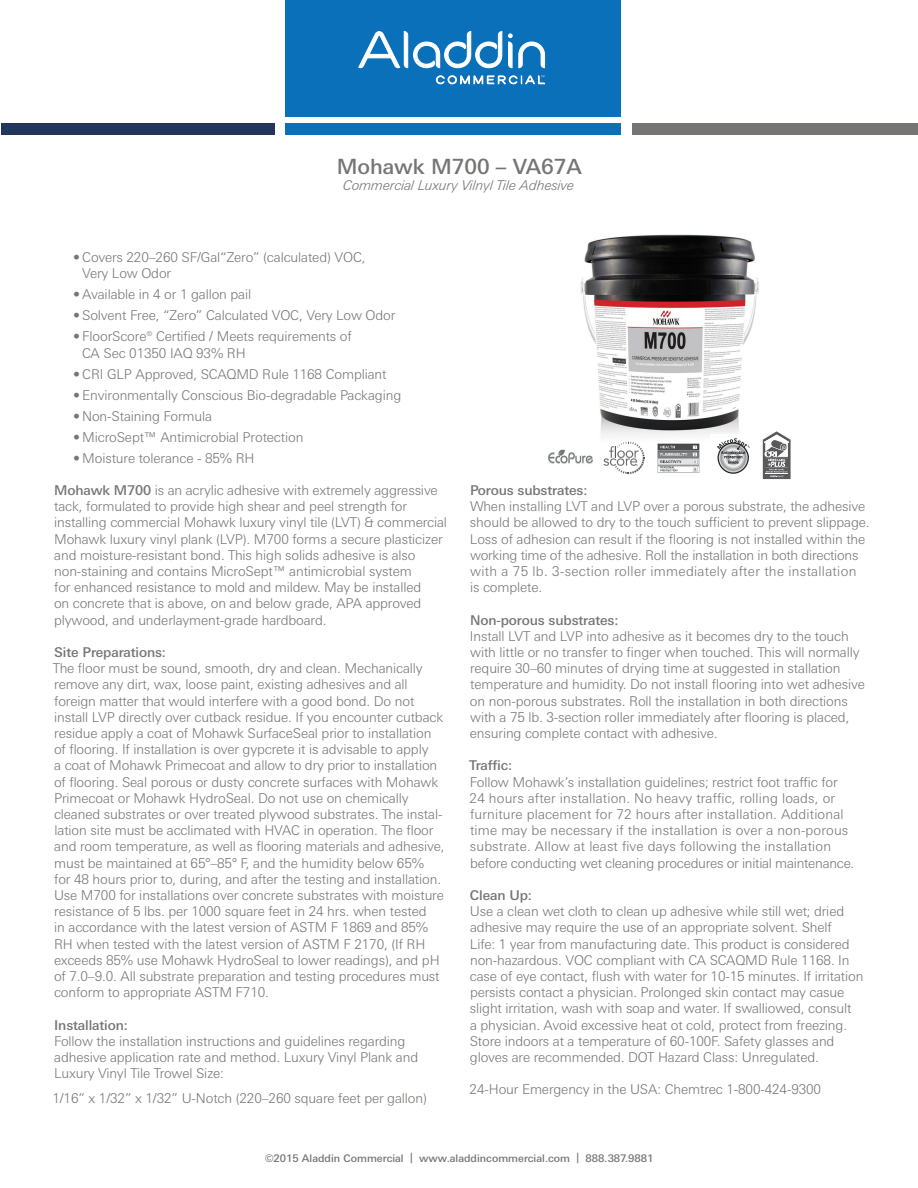
<style>
.page{position:relative;width:918px;height:1188px;background:#fff}
.page>*{position:absolute;margin:0;border:0;box-sizing:border-box;transform-origin:0 0}
.t1{font:500 21px "Linotype Univers Basic";color:#767574}
.t2{font:300 13.5px/16.2px "Linotype Univers Basic";letter-spacing:-.01em;color:#767574}
.t3{font:300 13.5px "Linotype Univers Basic";letter-spacing:.01em;color:#767574}
.t4{font:500 13.5px "Linotype Univers Basic";letter-spacing:-.01em;color:#767574}
.t5{font:300 13.5px "Linotype Univers Basic";letter-spacing:.02em;color:#767574}
.t6{font:italic 300 13.5px "Linotype Univers Basic";color:#767574}
.t7{font:500 10.5px "Linotype Univers Basic";color:#767574}
.s1{font-weight:500}
</style>
<div class="page">
<div style="left:286px;top:0;width:335px;height:117px;background:#0970b9"></div>
<div style="left:286px;top:124px;width:335px;height:11px;background:#0970b9"></div>
<div style="left:1px;top:124px;width:274px;height:11px;background:#22365c"></div>
<div style="left:632px;top:124px;width:286px;height:11px;background:#767574"></div>
<svg style="left:358px;top:31px;width:187px;height:54px"></svg>
<img style="left:580px;top:234px;width:183px;height:229px">
<img style="left:548px;top:447px;width:47px;height:17px">
<svg style="left:604px;top:442px;width:41px;height:32px"></svg>
<img style="left:658px;top:444px;width:42px;height:29px">
<img style="left:711px;top:435px;width:44px;height:39px">
<svg style="left:763px;top:431px;width:28px;height:48px"></svg>
<p class="t1" style="left:337px;top:154px;width:247px">Mohawk M700 – VA67A</p>
<p class="t6" style="left:343px;top:177px;width:233px">Commercial Luxury Vilnyl Tile Adhesive</p>
<p class="t2" style="left:73px;top:249px;width:294px">• Covers 220–260 SF/Gal“Zero” (calculated) VOC,</p>
<p class="t2" style="left:82px;top:265px;width:91px">Very Low Odor</p>
<p class="t2" style="left:73px;top:286px;width:180px">• Available in 4 or 1 gallon pail</p>
<p class="t2" style="left:73px;top:307px;width:324px">• Solvent Free, “Zero” Calculated VOC, Very Low Odor</p>
<p class="t2" style="left:73px;top:328px;width:280px">• FloorScore® Certified / Meets requirements of</p>
<p class="t2" style="left:82px;top:345px;width:165px">CA Sec 01350 IAQ 93% RH</p>
<p class="t2" style="left:73px;top:366px;width:315px">• CRI GLP Approved, SCAQMD Rule 1168 Compliant</p>
<p class="t2" style="left:73px;top:387px;width:330px">• Environmentally Conscious Bio-degradable Packaging</p>
<p class="t2" style="left:73px;top:408px;width:141px">• Non-Staining Formula</p>
<p class="t2" style="left:73px;top:429px;width:232px">• MicroSept™ Antimicrobial Protection</p>
<p class="t2" style="left:73px;top:450px;width:183px">• Moisture tolerance - 85% RH</p>
<p class="t2" style="left:54px;top:482px;width:385px"><span class="s1">Mohawk M700</span> is an acrylic adhesive with extremely aggressive</p>
<p class="t2" style="left:54px;top:498px;width:354px">tack, formulated to provide high shear and peel strength for</p>
<p class="t2" style="left:54px;top:514px;width:394px">installing commercial Mohawk luxury vinyl tile (LVT) &amp; commercial</p>
<p class="t2" style="left:54px;top:531px;width:390px">Mohawk luxury vinyl plank (LVP). M700 forms a secure plasticizer</p>
<p class="t2" style="left:54px;top:547px;width:363px">and moisture-resistant bond. This high solids adhesive is also</p>
<p class="t2" style="left:54px;top:563px;width:359px">non-staining and contains MicroSept™ antimicrobial system</p>
<p class="t2" style="left:54px;top:579px;width:369px">for enhanced resistance to mold and mildew. May be installed</p>
<p class="t2" style="left:54px;top:595px;width:369px">on concrete that is above, on and below grade, APA approved</p>
<p class="t2" style="left:54px;top:612px;width:274px">plywood, and underlayment-grade hardboard.</p>
<p class="t4" style="left:54px;top:644px;width:113px">Site Preparations:</p>
<p class="t2" style="left:53px;top:660px;width:371px">The floor must be sound, smooth, dry and clean. Mechanically</p>
<p class="t2" style="left:54px;top:676px;width:392px">remove any dirt, wax, loose paint, existing adhesives and all foreign matter that would interfere with a good bond. Do not install LVP directly over cutback residue. If you encounter cutback residue apply a coat of Mohawk SurfaceSeal prior to installation of flooring. If installation is over gypcrete it is advisable to apply<br>a coat of Mohawk Primecoat and allow to dry prior to installation of flooring. Seal porous or dusty concrete surfaces with Mohawk Primecoat or Mohawk HydroSeal. Do not use on chemically cleaned substrates or over treated plywood substrates. The instal&shy;lation site must be acclimated with HVAC in operation. The floor and room temperature, as well as flooring materials and adhesive, must be maintained at 65°–85° F, and the humidity below 65%<br>for 48 hours prior to, during, and after the testing and installation.<br>Use M700 for installations over concrete substrates with moisture resistance of 5 lbs. per 1000 square feet in 24 hrs. when tested<br>in accordance with the latest version of ASTM F 1869 and 85% RH when tested with the latest version of ASTM F 2170, (If RH exceeds 85% use Mohawk HydroSeal to lower readings), and pH of 7.0–9.0. All substrate preparation and testing procedures must conform to appropriate ASTM F710.</p>
<p class="t4" style="left:54px;top:1017px;width:75px">Installation:</p>
<p class="t2" style="left:54px;top:1033px;width:353px">Follow the installation instructions and guidelines regarding</p>
<p class="t2" style="left:54px;top:1049px;width:365px">adhesive application rate and method. Luxury Vinyl Plank and</p>
<p class="t2" style="left:54px;top:1065px;width:171px">Luxury Vinyl Tile Trowel Size:</p>
<p class="t2" style="left:52px;top:1090px;width:376px">1/16” x 1/32” x 1/32” U-Notch (220–260 square feet per gallon)</p>
<p class="t4" style="left:470px;top:482px;width:119px">Porous substrates:</p>
<p class="t2" style="left:470px;top:498px;width:397px">When installing LVT and LVP over a porous substrate, the adhesive</p>
<p class="t2" style="left:470px;top:514px;width:401px">should be allowed to dry to the touch sufficient to prevent slippage.</p>
<p class="t2" style="left:470px;top:531px;width:397px">Loss of adhesion can result if the flooring is not installed within the</p>
<p class="t2" style="left:470px;top:547px;width:390px">working time of the adhesive. Roll the installation in both directions</p>
<p class="t5" style="left:470px;top:563px;width:388px">with a 75 lb. 3-section roller immediately after the installation</p>
<p class="t2" style="left:470px;top:579px;width:74px">is complete.</p>
<p class="t4" style="left:470px;top:612px;width:150px">Non-porous substrates:</p>
<p class="t2" style="left:470px;top:628px;width:380px">Install LVT and LVP into adhesive as it becomes dry to the touch</p>
<p class="t2" style="left:470px;top:644px;width:391px">with little or no transfer to finger when touched. This will normally</p>
<p class="t2" style="left:470px;top:660px;width:372px">require 30–60 minutes of drying time at suggested in stallation</p>
<p class="t2" style="left:470px;top:676px;width:396px">temperature and humidity. Do not install flooring into wet adhesive</p>
<p class="t2" style="left:470px;top:693px;width:380px">on non-porous substrates. Roll the installation in both directions</p>
<p class="t2" style="left:470px;top:709px;width:381px">with a 75 lb. 3-section roller immediately after flooring is placed,</p>
<p class="t2" style="left:470px;top:725px;width:249px">ensuring complete contact with adhesive.</p>
<p class="t4" style="left:469px;top:758px;width:45px">Traffic:</p>
<p class="t2" style="left:470px;top:774px;width:369px">Follow Mohawk’s installation guidelines; restrict foot traffic for</p>
<p class="t3" style="left:470px;top:790px;width:367px">24 hours after installation. No heavy traffic, rolling loads, or</p>
<p class="t3" style="left:470px;top:806px;width:375px">furniture placement for 72 hours after installation. Additional</p>
<p class="t3" style="left:470px;top:823px;width:380px">time may be necessary if the installation is over a non-porous</p>
<p class="t3" style="left:470px;top:839px;width:363px">substrate. Allow at least five days following the installation</p>
<p class="t2" style="left:470px;top:855px;width:386px">before conducting wet cleaning procedures or initial maintenance.</p>
<p class="t4" style="left:470px;top:887px;width:64px">Clean Up:</p>
<p class="t2" style="left:470px;top:903px;width:376px">Use a clean wet cloth to clean up adhesive while still wet; dried</p>
<p class="t2" style="left:470px;top:919px;width:363px">adhesive may require the use of an appropriate solvent. Shelf</p>
<p class="t2" style="left:470px;top:936px;width:381px">Life: 1 year from manufacturing date. This product is considered</p>
<p class="t2" style="left:470px;top:952px;width:381px">non-hazardous. VOC compliant with CA SCAQMD Rule 1168. In</p>
<p class="t2" style="left:470px;top:968px;width:395px">case of eye contact, flush with water for 10-15 minutes. If irritation</p>
<p class="t2" style="left:470px;top:984px;width:376px">persists contact a physician. Prolonged skin contact may casue</p>
<p class="t2" style="left:470px;top:1000px;width:383px">slight irritation, wash with soap and water. If swalliowed, consult</p>
<p class="t2" style="left:470px;top:1017px;width:379px">a physician. Avoid excessive heat ot cold, protect from freezing.</p>
<p class="t2" style="left:470px;top:1033px;width:366px">Store indoors at a temperature of 60-100F. Safety glasses and</p>
<p class="t2" style="left:470px;top:1049px;width:351px">gloves are recommended. DOT Hazard Class: Unregulated.</p>
<p class="t2" style="left:470px;top:1081px;width:353px">24-Hour Emergency in the USA: Chemtrec 1-800-424-9300</p>
<p class="t7" style="left:265px;top:1152px;width:390px">©2015 Aladdin Commercial | www.aladdincommercial.com | 888.387.9881</p>
</div>
